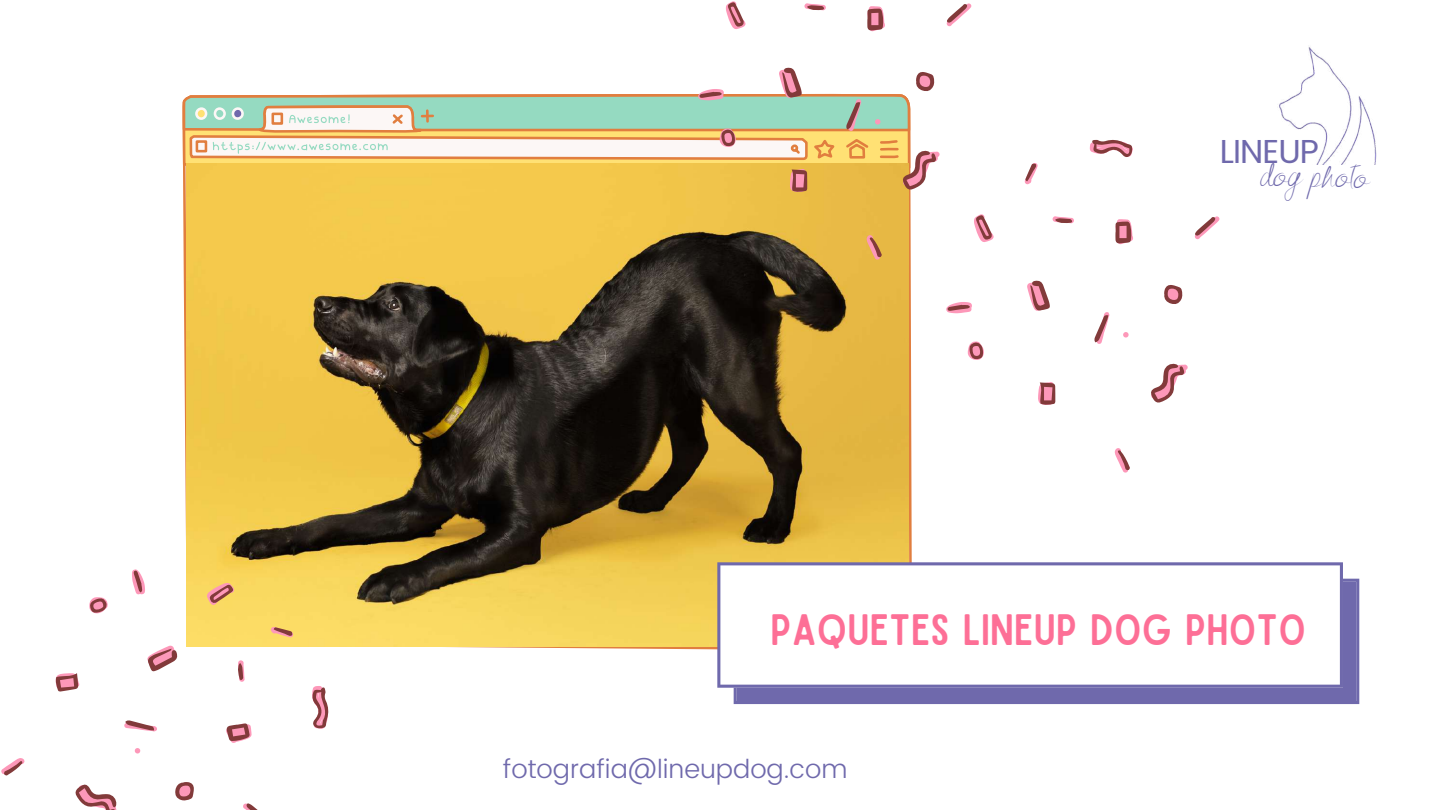
<style>
.page{position:relative;width:1440px;height:810px;background:#fff}
.page>*{position:absolute;margin:0;border:0;box-sizing:border-box;transform-origin:0 0}
.t1{font:42px "Sailors";letter-spacing:.005em;color:#fd6f96}
.t2{font:38.3px "Alamanda";color:#6f69ac}
.t3{font:33.2px "Poppins";letter-spacing:-.025em;color:#6f69ac}
.t4{font:300 26px "Poppins";color:#6f69ac}
</style>
<div class="page">
<svg style="left:182px;top:94px;width:516px;height:77px"></svg>
<img style="left:186px;top:163px;width:722px;height:484px">
<div style="left:734px;top:579px;width:625px;height:125px;background:#6f69ac"></div>
<svg style="left:717px;top:562px;width:626px;height:126px"></svg>
<svg style="left:947px;top:139px;width:268px;height:331px"></svg>
<svg style="left:698px;top:3px;width:273px;height:257px"></svg>
<svg style="left:699px;top:1px;width:268px;height:256px"></svg>
<svg style="left:1px;top:544px;width:344px;height:266px"></svg>
<img style="left:1279px;top:47px;width:98px;height:118px">
<p class="t3" style="left:1220px;top:132px;width:101px">LINEUP</p>
<h2 class="t2" style="left:1262px;top:150px;width:111px;rotate:1deg">dog photo</h2>
<h1 class="t1" style="left:770px;top:614px;width:537px">PAQUETES LINEUP DOG PHOTO</h1>
<p class="t4" style="left:503px;top:754px;width:346px">fotografia@lineupdog.com</p>
</div>
